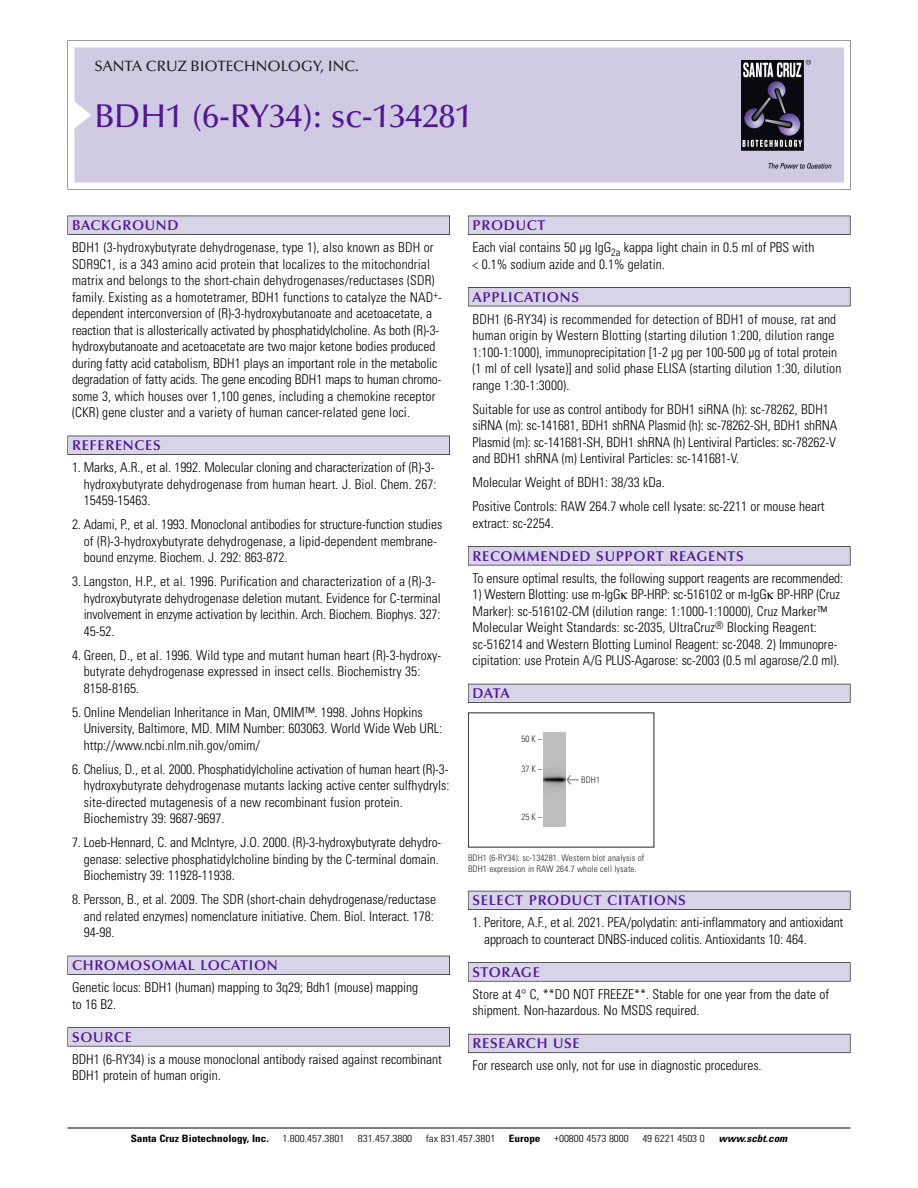
<style>
.page{position:relative;width:918px;height:1188px;background:#fff}
.page>*{position:absolute;margin:0;border:0;box-sizing:border-box;transform-origin:0 0}
.t1{font:500 33px "Optima";color:#511695}
.t2{font:500 15px "Optima";color:#231f20}
.t3{font:600 14.25px "Optima";letter-spacing:.05em;color:#511695}
.t4{font:300 condensed 13.5px/16.5px "Univers";color:#000}
.t5{font:300 condensed 10.2px "Univers";color:#000;scale:1.1 1}
.t6{font:700 condensed 10.2px "Univers";color:#000;scale:1.1 1}
.t7{font:italic 700 condensed 10.2px "Univers";color:#000;scale:1.1 1}
.t8{font:300 condensed 9px/10.5px "Univers";letter-spacing:.015em;color:#272526}
.s1{font-family:"Meta Plus";font-weight:400;font-stretch:normal;font-size:10.5px}
</style>
<div class="page">
<svg style="left:68px;top:40px;width:783px;height:149px"></svg>
<div style="left:74px;top:47px;width:770px;height:135px;background:#d1cae3"></div>
<img style="left:741px;top:60px;width:90px;height:108px">
<div style="left:68px;top:216px;width:382px;height:19px;background:#535256"></div>
<div style="left:68px;top:216px;width:381px;height:18px;background:#d7d4e8"></div>
<div style="left:68px;top:436px;width:382px;height:19px;background:#525156"></div>
<div style="left:68px;top:436px;width:381px;height:18px;background:#d7d4e8"></div>
<div style="left:68px;top:956px;width:382px;height:19px;background:#515057"></div>
<div style="left:68px;top:956px;width:381px;height:18px;background:#d7d4e8"></div>
<div style="left:68px;top:1027px;width:382px;height:19px;background:#575659"></div>
<div style="left:68px;top:1028px;width:381px;height:18px;background:#d7d4e8"></div>
<div style="left:468px;top:216px;width:382px;height:19px;background:#535256"></div>
<div style="left:468px;top:216px;width:382px;height:18px;background:#d7d4e8"></div>
<div style="left:468px;top:287px;width:382px;height:19px;background:#515155"></div>
<div style="left:468px;top:288px;width:382px;height:18px;background:#d7d4e8"></div>
<div style="left:468px;top:546px;width:382px;height:19px;background:#545357"></div>
<div style="left:468px;top:547px;width:382px;height:18px;background:#d7d4e8"></div>
<div style="left:468px;top:684px;width:382px;height:19px;background:#535259"></div>
<div style="left:468px;top:684px;width:382px;height:18px;background:#d7d4e8"></div>
<div style="left:468px;top:891px;width:382px;height:19px;background:#535259"></div>
<div style="left:468px;top:891px;width:382px;height:18px;background:#d7d4e8"></div>
<svg style="left:468px;top:962px;width:382px;height:20px"></svg>
<div style="left:468px;top:963px;width:382px;height:18px;background:#d7d4e8"></div>
<div style="left:468px;top:1034px;width:382px;height:19px;background:#64626c"></div>
<div style="left:468px;top:1034px;width:382px;height:18px;background:#d7d4e8"></div>
<hr style="left:68px;top:1128px;width:782px;height:1px;background:#000">
<img style="left:543px;top:732px;width:22px;height:95px">
<p class="t2" style="left:94px;top:60px;width:266px">SANTA CRUZ BIOTECHNOLOGY, INC.</p>
<p class="t1" style="left:94px;top:102px;width:379px">BDH1 (6-RY34): sc-134281</p>
<p class="t3" style="left:72px;top:219px;width:108px">BACKGROUND</p>
<p class="t4" style="left:72px;top:240px;width:371px">BDH1 (3-hydroxybutyrate dehydrogenase, type 1), also known as BDH or SDR9C1, is a 343 amino acid protein that localizes to the mitochondrial matrix and belongs to the short-chain dehydrogenases/reductases (SDR) family. Existing as a homotetramer, BDH1 functions to catalyze the NAD<sup>+</sup>- dependent interconversion of (R)-3-hydroxybutanoate and acetoacetate, a reaction that is allosterically activated by phosphatidylcholine. As both (R)-3- hydroxybutanoate and acetoacetate are two major ketone bodies produced during fatty acid catabolism, BDH1 plays an important role in the metabolic degradation of fatty acids. The gene encoding BDH1 maps to human chromo&shy;some 3, which houses over 1,100 genes, including a chemokine receptor (CKR) gene cluster and a variety of human cancer-related gene loci.</p>
<p class="t3" style="left:72px;top:439px;width:90px">REFERENCES</p>
<p class="t4" style="left:84px;top:460px;width:354px;text-indent:-12px">1. Marks, A.R., et al. 1992. Molecular cloning and characterization of (R)-3- hydroxybutyrate dehydrogenase from human heart. J. Biol. Chem. 267:<br>15459-15463.</p>
<p class="t4" style="left:84px;top:517px;width:360px;text-indent:-12px">2. Adami, P., et al. 1993. Monoclonal antibodies for structure-function studies of (R)-3-hydroxybutyrate dehydrogenase, a lipid-dependent membrane&shy;bound enzyme. Biochem. J. 292: 863-872.</p>
<p class="t4" style="left:84px;top:574px;width:359px;text-indent:-12px">3. Langston, H.P., et al. 1996. Purification and characterization of a (R)-3- hydroxybutyrate dehydrogenase deletion mutant. Evidence for C-terminal involvement in enzyme activation by lecithin. Arch. Biochem. Biophys. 327:<br>45-52.</p>
<p class="t4" style="left:84px;top:648px;width:359px;text-indent:-12px">4. Green, D., et al. 1996. Wild type and mutant human heart (R)-3-hydroxy&shy;butyrate dehydrogenase expressed in insect cells. Biochemistry 35:<br>8158-8165.</p>
<p class="t4" style="left:84px;top:705px;width:360px;text-indent:-12px">5. Online Mendelian Inheritance in Man, OMIM™. 1998. Johns Hopkins<br>University, Baltimore, MD. MIM Number: 603063. World Wide Web URL: http://www.ncbi.nlm.nih.gov/omim/</p>
<p class="t4" style="left:84px;top:762px;width:367px;text-indent:-12px">6. Chelius, D., et al. 2000. Phosphatidylcholine activation of human heart (R)-3- hydroxybutyrate dehydrogenase mutants lacking active center sulfhydryls: site-directed mutagenesis of a new recombinant fusion protein.<br>Biochemistry 39: 9687-9697.</p>
<p class="t4" style="left:84px;top:835px;width:359px;text-indent:-12px">7. Loeb-Hennard, C. and McIntyre, J.O. 2000. (R)-3-hydroxybutyrate dehydro&shy;genase: selective phosphatidylcholine binding by the C-terminal domain.<br>Biochemistry 39: 11928-11938.</p>
<p class="t4" style="left:84px;top:892px;width:354px;text-indent:-12px">8. Persson, B., et al. 2009. The SDR (short-chain dehydrogenase/reductase and related enzymes) nomenclature initiative. Chem. Biol. Interact. 178:<br>94-98.</p>
<p class="t3" style="left:72px;top:959px;width:207px">CHROMOSOMAL LOCATION</p>
<p class="t4" style="left:72px;top:981px;width:348px">Genetic locus: BDH1 (human) mapping to 3q29; Bdh1 (mouse) mapping to 16 B2.</p>
<p class="t3" style="left:72px;top:1031px;width:61px">SOURCE</p>
<p class="t4" style="left:72px;top:1052px;width:372px">BDH1 (6-RY34) is a mouse monoclonal antibody raised against recombinant<br>BDH1 protein of human origin.</p>
<p class="t3" style="left:473px;top:219px;width:74px">PRODUCT</p>
<p class="t4" style="left:473px;top:240px;width:343px">Each vial contains 50 µg IgG<sub>2a</sub> kappa light chain in 0.5 ml of PBS with &lt; 0.1% sodium azide and 0.1% gelatin.</p>
<p class="t3" style="left:473px;top:291px;width:108px">APPLICATIONS</p>
<p class="t4" style="left:473px;top:312px;width:370px">BDH1 (6-RY34) is recommended for detection of BDH1 of mouse, rat and human origin by Western Blotting (starting dilution 1:200, dilution range 1:100-1:1000), immunoprecipitation [1-2 µg per 100-500 µg of total protein (1 ml of cell lysate)] and solid phase ELISA (starting dilution 1:30, dilution range 1:30-1:3000).</p>
<p class="t4" style="left:473px;top:402px;width:366px">Suitable for use as control antibody for BDH1 siRNA (h): sc-78262, BDH1 siRNA (m): sc-141681, BDH1 shRNA Plasmid (h): sc-78262-SH, BDH1 shRNA Plasmid (m): sc-141681-SH, BDH1 shRNA (h) Lentiviral Particles: sc-78262-V and BDH1 shRNA (m) Lentiviral Particles: sc-141681-V.</p>
<p class="t4" style="left:473px;top:475px;width:194px">Molecular Weight of BDH1: 38/33 kDa.</p>
<p class="t4" style="left:473px;top:499px;width:354px">Positive Controls: RAW 264.7 whole cell lysate: sc-2211 or mouse heart extract: sc-2254.</p>
<p class="t3" style="left:473px;top:550px;width:273px">RECOMMENDED SUPPORT REAGENTS</p>
<p class="t4" style="left:473px;top:571px;width:372px">To ensure optimal results, the following support reagents are recommended:</p>
<p class="t4" style="left:473px;top:588px;width:369px">1) Western Blotting: use m-IgG BP-HRP: sc-516102 or m-IgG BP-HRP (Cruz Marker): sc-516102-CM (dilution range: 1:1000-1:10000), Cruz Marker™ Molecular Weight Standards: sc-2035, UltraCruz<sup>®</sup> Blocking Reagent: sc-516214 and Western Blotting Luminol Reagent: sc-2048. 2) Immunopre&shy;cipitation: use Protein A/G PLUS-Agarose: sc-2003 (0.5 ml agarose/2.0 ml).</p>
<p class="t3" style="left:473px;top:687px;width:39px">DATA</p>
<p class="t8" style="left:521px;top:735px;width:22px">50 K –</p>
<p class="t8" style="left:521px;top:765px;width:22px">37 K –</p>
<p class="t8" style="left:521px;top:813px;width:22px">25 K –</p>
<p class="t8" style="left:566px;top:775px;width:35px"><span class="s1">&lt;</span> BDH1</p>
<p class="t8" style="left:468px;top:854px;width:178px">BDH1 (6-RY34): sc-134281. Western blot analysis of<br>BDH1 expression in RAW 264.7 whole cell lysate.</p>
<p class="t3" style="left:473px;top:894px;width:215px">SELECT PRODUCT CITATIONS</p>
<p class="t4" style="left:484px;top:916px;width:361px;text-indent:-12px">1. Peritore, A.F., et al. 2021. PEA/polydatin: anti-inflammatory and antioxidant approach to counteract DNBS-induced colitis. Antioxidants 10: 464.</p>
<p class="t3" style="left:473px;top:966px;width:69px">STORAGE</p>
<p class="t4" style="left:473px;top:987px;width:358px">Store at 4° C, **DO NOT FREEZE**. Stable for one year from the date of shipment. Non-hazardous. No MSDS required.</p>
<p class="t3" style="left:473px;top:1038px;width:109px">RESEARCH USE</p>
<p class="t4" style="left:473px;top:1059px;width:291px">For research use only, not for use in diagnostic procedures.</p>
<p class="t6" style="left:131px;top:1135px;width:127px">Santa Cruz Biotechnology, Inc.</p>
<p class="t5" style="left:282px;top:1135px;width:58px">1.800.457.3801</p>
<p class="t5" style="left:358px;top:1135px;width:51px">831.457.3800</p>
<p class="t5" style="left:426px;top:1135px;width:65px">fax 831.457.3801</p>
<p class="t6" style="left:509px;top:1135px;width:30px">Europe</p>
<p class="t5" style="left:554px;top:1135px;width:69px">+00800 4573 8000</p>
<p class="t5" style="left:642px;top:1135px;width:58px">49 6221 4503 0</p>
<p class="t7" style="left:719px;top:1135px;width:66px">www.scbt.com</p>
</div>
